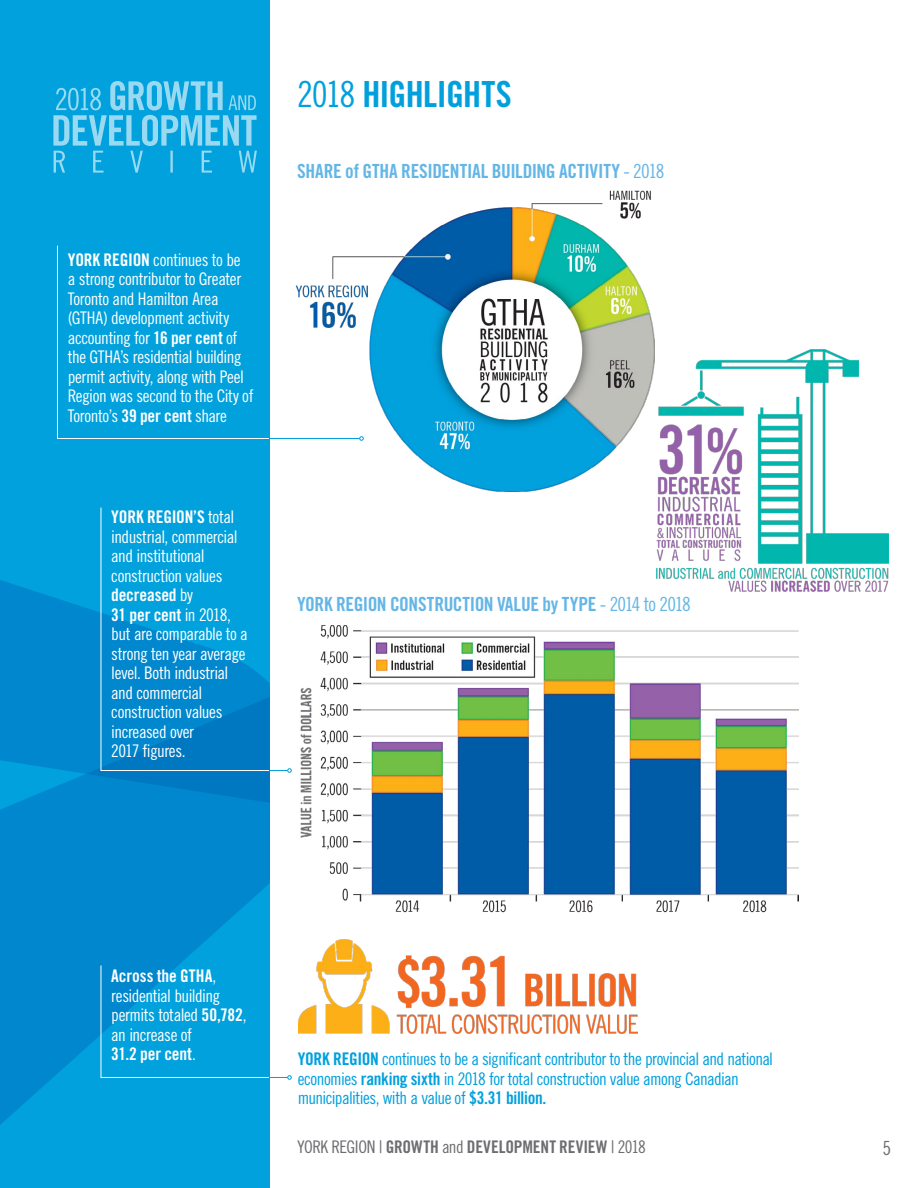
<style>
.page{position:relative;width:918px;height:1188px;background:#fff}
.page>*{position:absolute;margin:0;border:0;box-sizing:border-box;transform-origin:0 0}
.PageHead{font:36px "Trade Gothic LT Pro Bd Cn 20";letter-spacing:-.02em;color:#00a0dd}
.t1{font:19.5px "Trade Gothic LT Pro Bd Cn 20";letter-spacing:-.015em;color:#64b6e6}
.t2{font:19.5px "Trade Gothic LT Pro Cn 18";color:#6d6e71}
.callouts{font:17.4px/19.5px "Trade Gothic LT Pro Cn 18";letter-spacing:-.025em;color:#fff}
.t3{font:17.4px/19.5px "Trade Gothic LT Pro Cn 18";letter-spacing:-.03em;color:#00a0dd}
.t4{font:17.4px "Trade Gothic LT Pro Bd Cn 20";color:#6d6e71}
.s1{font-family:"Trade Gothic LT Pro Bd Cn 20"}
.s2{font-family:"Trade Gothic LT Pro Cn 18"}
</style>
<div class="page">
<img style="left:0;top:0;width:270px;height:1188px">
<img style="left:361px;top:190px;width:294px;height:301px">
<img style="left:656px;top:349px;width:233px;height:243px">
<img style="left:300px;top:625px;width:499px;height:288px">
<img style="left:299px;top:940px;width:338px;height:94px">
<svg style="left:57px;top:245px;width:304px;height:194px"></svg>
<hr style="left:269px;top:438px;width:91px;height:1px;background:#00a0dd">
<svg style="left:359px;top:436px;width:5px;height:5px"></svg>
<svg style="left:100px;top:507px;width:170px;height:264px;background:#0293d3"></svg>
<svg style="left:269px;top:768px;width:23px;height:5px"></svg>
<svg style="left:100px;top:965px;width:192px;height:115px;background:#20a9df"></svg>
<svg style="left:53px;top:81px;width:204px;height:92px;background:#34b3e3"></svg>
<p class="callouts" style="left:68px;top:250px;width:187px"><span class="s1">YORK REGION</span> continues to be<br>a strong contributor to Greater<br>Toronto and Hamilton Area (GTHA) development activity accounting for <span class="s1">16 per cent</span> of the GTHA’s residential building permit activity, along with Peel<br>Region was second to the City of<br>Toronto’s <span class="s1">39 per cent</span> share</p>
<p class="callouts" style="left:111px;top:507px;width:138px"><span class="s1">YORK REGION’S</span> total industrial, commercial and institutional construction values <span class="s1">decreased</span> by<br><span class="s1">31 per cent</span> in 2018, but are comparable to a strong ten year average level. Both industrial and commercial construction values increased over<br>2017 figures.</p>
<p class="PageHead" style="left:297px;top:72px;width:216px"><span class="s2">2018</span> HIGHLIGHTS</p>
<p class="t1" style="left:297px;top:159px;width:369px">SHARE of GTHA RESIDENTIAL BUILDING ACTIVITY <span class="s2">- 2018</span></p>
<p class="t1" style="left:297px;top:592px;width:395px">YORK REGION CONSTRUCTION VALUE by TYPE <span class="s2">- 2014 to 2018</span></p>
<p class="callouts" style="left:111px;top:966px;width:137px"><span class="s1">Across the GTHA</span>, residential building permits totaled <span class="s1">50,782</span>, an increase of<br><span class="s1">31.2 per cent</span>.</p>
<p class="t3" style="left:298px;top:1049px;width:477px"><span class="s1">YORK REGION</span> continues to be a significant contributor to the provincial and national economies <span class="s1">ranking sixth</span> in 2018 for total construction value among Canadian municipalities, with a value of <span class="s1">$3.31 billion.</span></p>
<p class="t4" style="left:297px;top:1137px;width:351px"><span class="s2">YORK REGION |</span> GROWTH <span class="s2">and</span> DEVELOPMENT REVIEW <span class="s2">| 2018</span></p>
<p class="t2" style="left:882px;top:1136px;width:10px">5</p>
</div>
